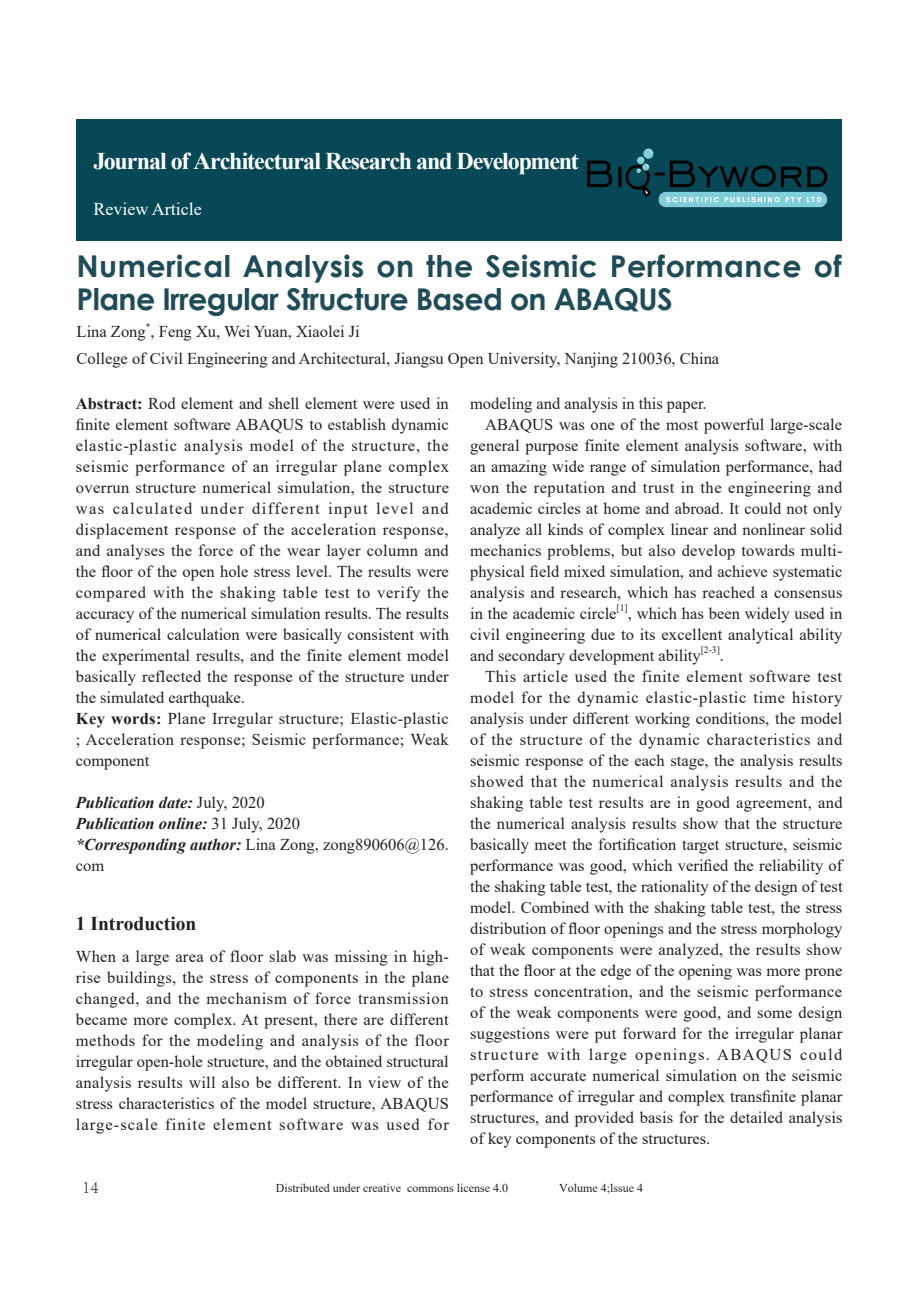
<style>
.page{position:relative;width:919px;height:1289px;background:#fff}
.page>*{position:absolute;margin:0;border:0;box-sizing:border-box;transform-origin:0 0}
.t1{font:700 30px/33px "Century Gothic";letter-spacing:.015em;color:#1e4b58}
.t2{font:700 24px "Times New Roman";letter-spacing:-.045em;color:#fff}
.t3{font:700 19.5px "Times New Roman";color:#231f20}
.t4{font:18px "Times New Roman";color:#fff}
.t5{font:300 18px "Adobe Song Std";color:#231f20}
.t6{font:16.5px/21px "Times New Roman";letter-spacing:.01em;color:#231f20;text-align:justify}
.t7{font:16.5px "Times New Roman";letter-spacing:.04em;color:#231f20}
.t8{font:italic 700 16.5px/21px "Times New Roman";color:#231f20}
.t9{font:16.5px "Times New Roman";letter-spacing:.045em;color:#231f20}
.t10{font:16.5px "Times New Roman";letter-spacing:.03em;color:#231f20}
.t11{font:16.5px "Times New Roman";letter-spacing:.085em;color:#231f20}
.t12{font:12px "Times New Roman";color:#231f20}
.t13{font:9.6px "Times New Roman";color:#231f20}
.s1{font-weight:700}
.s2{font-weight:400;font-style:normal}
</style>
<div class="page">
<div style="left:77px;top:119px;width:765px;height:122px;background:#064856"></div>
<img style="left:587px;top:148px;width:241px;height:60px">
<h2 class="t2" style="left:93px;top:144px;width:487px">Journal of Architectural Research and Development</h2>
<p class="t4" style="left:93px;top:196px;width:110px">Review Article</p>
<h1 class="t1" style="left:77px;top:248px;width:766px">Numerical Analysis on the Seismic Performance of<br>Plane Irregular Structure Based on ABAQUS</h1>
<p class="t6" style="left:77px;top:321px;width:285px">Lina Zong , Feng Xu, Wei Yuan, Xiaolei Ji</p>
<p class="t13" style="left:146px;top:319px;width:6px">*</p>
<p class="t6" style="left:77px;top:348px;width:644px">College of Civil Engineering and Architectural, Jiangsu Open University, Nanjing 210036, China</p>
<p class="t6" style="left:76px;top:392px;width:374px;text-align:left"><span class="s1">Abstract:</span> Rod element and shell element were used in finite element software ABAQUS to establish dynamic elastic-plastic analysis model of the structure, the seismic performance of an irregular plane complex overrun structure numerical simulation, the structure was calculated under different input level and displacement response of the acceleration response, and analyses the force of the wear layer column and the floor of the open hole stress level. The results were compared with the shaking table test to verify the accuracy of the numerical simulation results. The results of numerical calculation were basically consistent with the experimental results, and the finite element model basically reflected the response of the structure under the simulated earthquake.<br><span class="s1">Key words:</span> Plane Irregular structure; Elastic-plastic ; Acceleration response; Seismic performance; Weak component</p>
<p class="t8" style="left:76px;top:791px;width:374px">Publication date: <span class="s2">July, 2020<br></span>Publication online: <span class="s2">31 July, 2020<br></span>*Corresponding author: <span class="s2">Lina Zong, zong890606@126. com</span></p>
<p class="t3" style="left:76px;top:909px;width:122px">1 Introduction</p>
<p class="t6" style="left:76px;top:945px;width:374px">When a large area of floor slab was missing in high&shy;rise buildings, the stress of components in the plane changed, and the mechanism of force transmission became more complex. At present, there are different methods for the modeling and analysis of the floor irregular open-hole structure, and the obtained structural analysis results will also be different. In view of the stress characteristics of the model structure, ABAQUS large-scale finite element software was used for</p>
<p class="t6" style="left:470px;top:392px;width:238px">modeling and analysis in this paper.</p>
<p class="t6" style="left:485px;top:413px;width:359px">ABAQUS was one of the most powerful large-scale</p>
<p class="t6" style="left:470px;top:434px;width:374px">general purpose finite element analysis software, with</p>
<p class="t6" style="left:470px;top:455px;width:374px">an amazing wide range of simulation performance, had</p>
<p class="t10" style="left:470px;top:475px;width:374px">won the reputation and trust in the engineering and</p>
<p class="t6" style="left:470px;top:497px;width:374px">academic circles at home and abroad. It could not only</p>
<p class="t6" style="left:470px;top:518px;width:374px">analyze all kinds of complex linear and nonlinear solid</p>
<p class="t6" style="left:470px;top:539px;width:374px">mechanics problems, but also develop towards multi-</p>
<p class="t6" style="left:470px;top:560px;width:374px">physical field mixed simulation, and achieve systematic</p>
<p class="t6" style="left:470px;top:581px;width:374px">analysis and research, which has reached a consensus</p>
<p class="t6" style="left:470px;top:602px;width:148px">in the academic circle</p>
<p class="t13" style="left:616px;top:601px;width:13px">[1]</p>
<p class="t6" style="left:470px;top:602px;width:374px;text-indent:158px">, which has been widely used in civil engineering due to its excellent analytical ability and secondary development ability</p>
<p class="t13" style="left:700px;top:643px;width:21px">[2-3]</p>
<p class="t6" style="left:720px;top:644px;width:6px">.</p>
<p class="t7" style="left:485px;top:664px;width:358px">This article used the finite element software test</p>
<p class="t9" style="left:470px;top:685px;width:373px">model for the dynamic elastic-plastic time history</p>
<p class="t6" style="left:470px;top:707px;width:374px">analysis under different working conditions, the model</p>
<p class="t7" style="left:470px;top:727px;width:374px">of the structure of the dynamic characteristics and</p>
<p class="t6" style="left:470px;top:749px;width:374px">seismic response of the each stage, the analysis results</p>
<p class="t7" style="left:470px;top:769px;width:374px">showed that the numerical analysis results and the</p>
<p class="t6" style="left:470px;top:791px;width:374px">shaking table test results are in good agreement, and</p>
<p class="t6" style="left:470px;top:812px;width:374px">the numerical analysis results show that the structure</p>
<p class="t6" style="left:470px;top:833px;width:374px">basically meet the fortification target structure, seismic</p>
<p class="t6" style="left:470px;top:854px;width:374px">performance was good, which verified the reliability of</p>
<p class="t6" style="left:470px;top:875px;width:374px">the shaking table test, the rationality of the design of test</p>
<p class="t6" style="left:470px;top:896px;width:374px">model. Combined with the shaking table test, the stress</p>
<p class="t6" style="left:470px;top:917px;width:374px">distribution of floor openings and the stress morphology</p>
<p class="t6" style="left:470px;top:938px;width:373px">of weak components were analyzed, the results show</p>
<p class="t6" style="left:470px;top:959px;width:374px">that the floor at the edge of the opening was more prone</p>
<p class="t6" style="left:470px;top:980px;width:373px">to stress concentration, and the seismic performance</p>
<p class="t6" style="left:470px;top:1001px;width:374px">of the weak components were good, and some design</p>
<p class="t6" style="left:470px;top:1022px;width:374px">suggestions were put forward for the irregular planar</p>
<p class="t11" style="left:470px;top:1042px;width:374px">structure with large openings. ABAQUS could</p>
<p class="t6" style="left:470px;top:1064px;width:374px">perform accurate numerical simulation on the seismic</p>
<p class="t6" style="left:470px;top:1085px;width:374px">performance of irregular and complex transfinite planar</p>
<p class="t6" style="left:470px;top:1106px;width:374px">structures, and provided basis for the detailed analysis</p>
<p class="t6" style="left:470px;top:1127px;width:242px">of key components of the structures.</p>
<p class="t5" style="left:82px;top:1176px;width:18px">14</p>
<p class="t12" style="left:276px;top:1178px;width:234px">Distributed under creative commons license 4.0</p>
<p class="t12" style="left:559px;top:1178px;width:85px">Volume 4;lssue 4</p>
</div>
